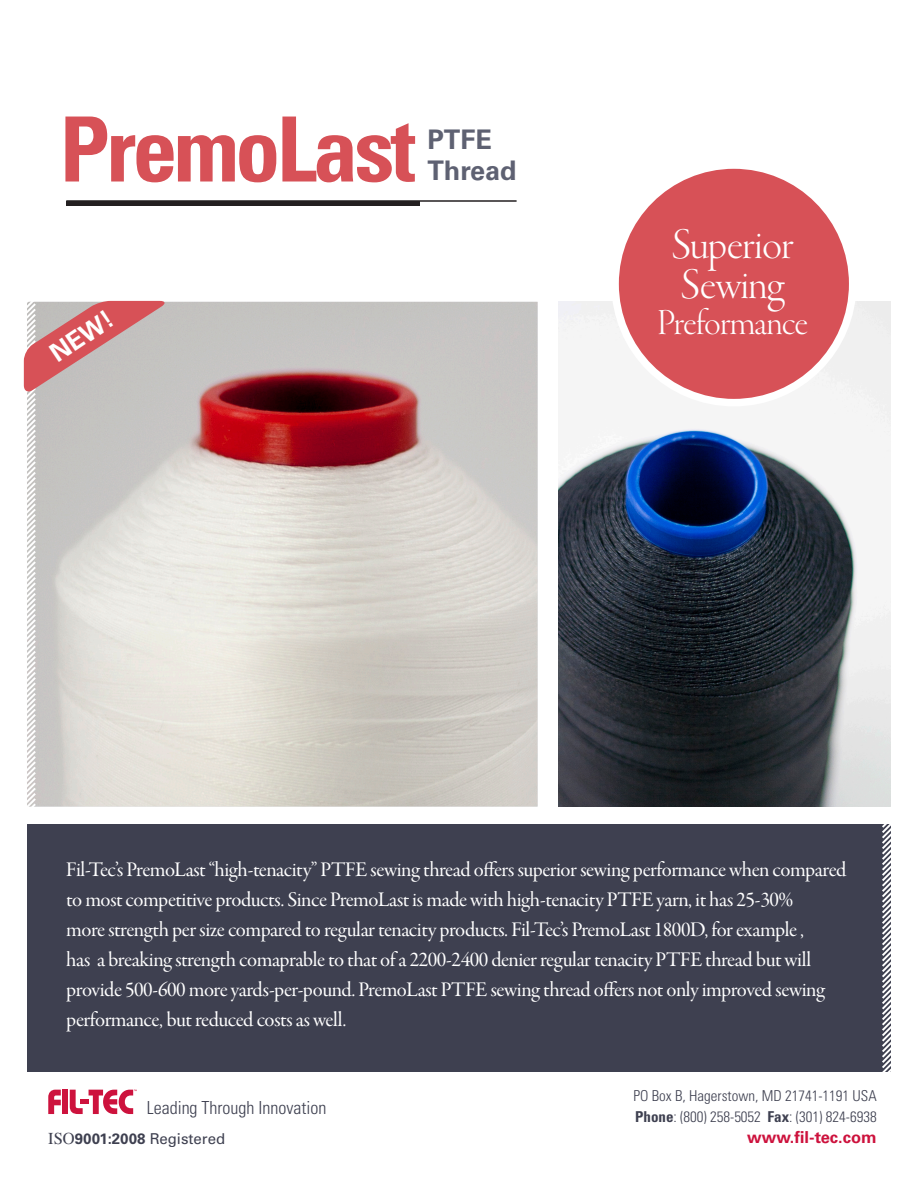
<style>
.page{position:relative;width:918px;height:1188px;background:#fff}
.page>*{position:absolute;margin:0;border:0;box-sizing:border-box;transform-origin:0 0}
.t1{font:700 condensed 90px "Univers LT Std";letter-spacing:-.04em;color:#d75157}
.t2{font:45px/40.5px "Garamond Premr Pro Lt Disp";letter-spacing:-.015em;color:#fff}
.t3{font:37.5px "Garamond Premr Pro Lt Disp";letter-spacing:-.02em;color:#fff}
.t4{font:700 27px "Univers LT Std";color:#5e6172}
.t5{font:700 25.5px "Univers LT Std";color:#fff}
.t6{font:21px/30px "Garamond Premr Pro Subh";letter-spacing:-.02em;color:#fff}
.t7{font:300 condensed 18px "Univers LT Std";color:#3e4050}
.t8{font:700 16.5px "Univers LT Std";color:#cd123d}
.t9{font:300 condensed 15px "Univers LT Std";color:#3e4050}
.t10{font:15px "Univers LT Std";color:#3e4050}
.s1{font-weight:700}
.s2{font-family:"Times";font-size:16.5px}
</style>
<div class="page">
<img style="left:558px;top:302px;width:333px;height:505px">
<div style="left:27px;top:825px;width:864px;height:247px;background:#3e4050"></div>
<svg style="left:48px;top:1090px;width:13px;height:24px"></svg>
<div style="left:62px;top:1090px;width:6px;height:24px;background:#cd123d"></div>
<svg style="left:70px;top:1090px;width:67px;height:24px"></svg>
<img style="left:166px;top:302px;width:372px;height:505px">
<svg style="left:880px;top:804px;width:11px;height:268px"></svg>
<hr style="left:66px;top:200px;width:451px;height:2px;background:#231f20">
<hr style="left:66px;top:202px;width:354px;height:4px;background:#231f20">
<svg style="left:23px;top:300px;width:143px;height:525px;background:#d7cdca"></svg>
<div style="left:615px;top:165px;width:238px;height:238px;background:#d75157;border-radius:50%"></div>
<div style="left:611px;top:161px;width:245px;height:245px;border:8px solid #fff;border-radius:50%"></div>
<p class="t1" style="left:60px;top:94px;width:358px">PremoLast</p>
<p class="t4" style="left:428px;top:123px;width:66px">PTFE</p>
<p class="t4" style="left:428px;top:155px;width:91px">Thread</p>
<p class="t5" style="left:44px;top:344px;width:72px;rotate:-34deg">NEW!</p>
<p class="t2" style="left:672px;top:225px;width:124px">Superior<br>Sewing</p>
<p class="t3" style="left:657px;top:303px;width:153px">Preformance</p>
<p class="t6" style="left:66px;top:855px;width:782px">Fil-Tec’s PremoLast “high-tenacity” PTFE sewing thread offers superior sewing performance when compared to most competitive products. Since PremoLast is made with high-tenacity PTFE yarn, it has 25-30%<br>more strength per size compared to regular tenacity products. Fil-Tec’s PremoLast 1800D, for example ,<br>has a breaking strength comaprable to that of a 2200-2400 denier regular tenacity PTFE thread but will provide 500-600 more yards-per-pound. PremoLast PTFE sewing thread offers not only improved sewing performance, but reduced costs as well.</p>
<p class="t7" style="left:147px;top:1097px;width:181px">Leading Through Innovation</p>
<p class="t9" style="left:633px;top:1087px;width:245px">PO Box B, Hagerstown, MD 21741-1191 USA</p>
<p class="t9" style="left:635px;top:1108px;width:243px"><span class="s1">Phone</span>: (800) 258-5052 <span class="s1">Fax</span>: (301) 824-6938</p>
<p class="t10" style="left:48px;top:1129px;width:178px"><span class="s2">ISO</span><span class="s1">9001:2008</span> Registered</p>
<p class="t8" style="left:747px;top:1128px;width:131px">www.fil-tec.com</p>
</div>
